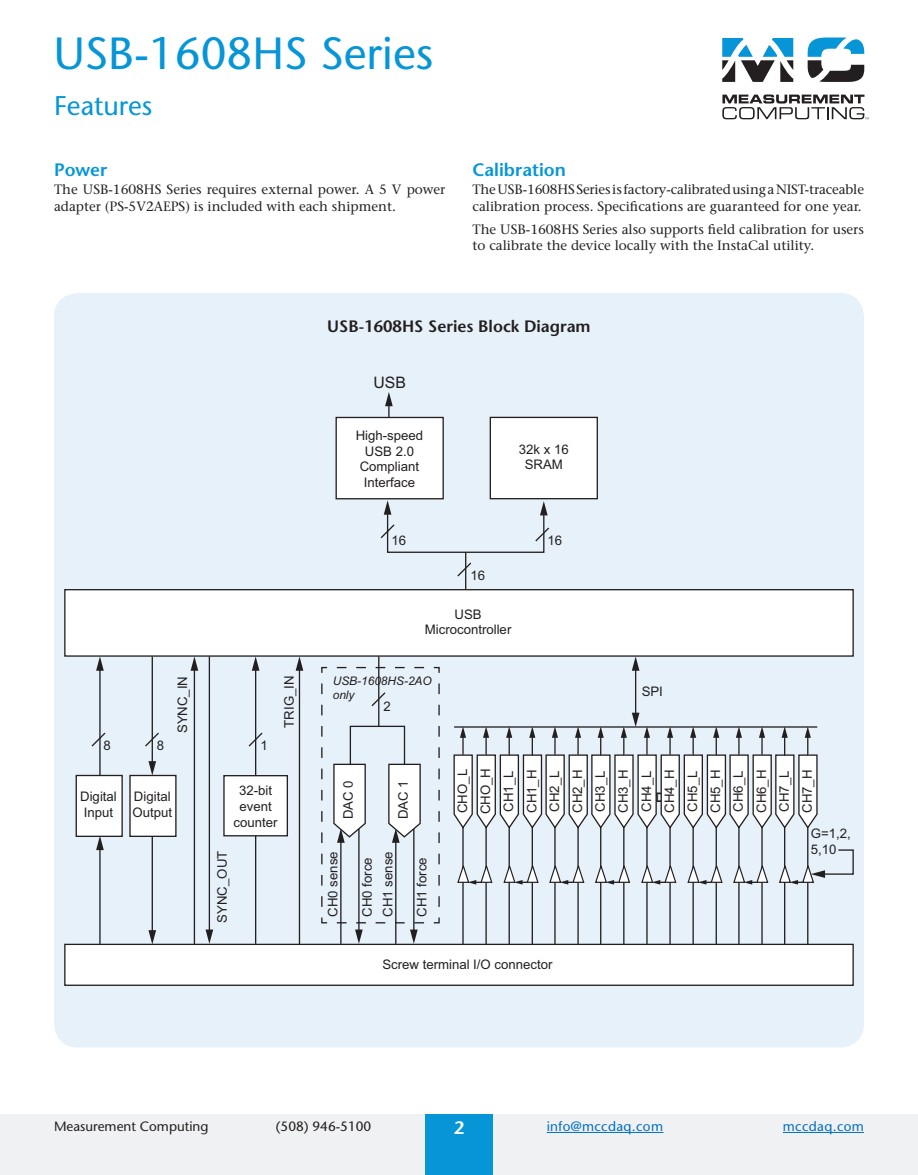
<style>
.page{position:relative;width:918px;height:1175px;background:#fff}
.page>*{position:absolute;margin:0;border:0;box-sizing:border-box;transform-origin:0 0}
.t1{font:45px "Stone Sans";color:#0696d7}
.t2{font:27px "Stone Sans";color:#0696d7}
.t3{font:600 18px "Stone Sans";color:#0696d7}
.t4{font:600 18px "Stone Sans";color:#fff}
.t5{font:600 16.5px "Stone Sans";color:#231f20}
.t6{font:15.9px "Arial";color:#231f20}
.t7{font:13.5px/16.2px "Stone Serif";color:#231f20}
.t8{font:13.5px "Stone Sans";color:#231f20}
.t9{font:13.5px "Stone Sans";letter-spacing:.025em;color:#0070c0}
.t10{font:13.2px/23px "Arial";color:#231f20;text-align:center}
.t11{font:700 13.2px "Arial";color:#231f20}
.t12{font:italic 11.85px/14.2px "Arial";color:#231f20}
</style>
<div class="page">
<svg style="left:722px;top:94px;width:147px;height:25px"></svg>
<svg style="left:722px;top:38px;width:71px;height:44px"></svg>
<svg style="left:808px;top:38px;width:56px;height:44px"></svg>
<div style="left:0;top:1114px;width:918px;height:60px;background:#f0f1f2"></div>
<div style="left:425px;top:1114px;width:68px;height:60px;background:#0696d7"></div>
<hr style="left:547px;top:1132px;width:116px;height:1px;background:#0070c0">
<hr style="left:783px;top:1132px;width:81px;height:1px;background:#0070c0">
<div style="left:54px;top:293px;width:810px;height:754px;background:#e6f1f9;border-radius:24px"></div>
<div style="left:65px;top:589px;width:788px;height:67px;background:#fff"></div>
<div style="left:64px;top:589px;width:790px;height:67px;border:1px solid #231f20"></div>
<svg style="left:385px;top:392px;width:8px;height:25px"></svg>
<div style="left:336px;top:417px;width:108px;height:82px;background:#fff;border:1px solid #231f20"></div>
<div style="left:490px;top:417px;width:108px;height:82px;background:#fff;border:1px solid #231f20"></div>
<div style="left:76px;top:775px;width:47px;height:62px;background:#fff;border:1px solid #231f20"></div>
<svg style="left:380px;top:500px;width:170px;height:78px"></svg>
<hr style="left:465px;top:552px;width:1px;height:37px;background:#231f20">
<div style="left:223px;top:775px;width:65px;height:61px;background:#fff;border:1px solid #231f20"></div>
<hr style="left:299px;top:668px;width:1px;height:276px;background:#231f20">
<svg style="left:296px;top:656px;width:7px;height:14px"></svg>
<hr style="left:635px;top:668px;width:1px;height:47px;background:#231f20">
<svg style="left:632px;top:656px;width:7px;height:14px"></svg>
<svg style="left:90px;top:656px;width:174px;height:287px"></svg>
<hr style="left:378px;top:656px;width:1px;height:71px;background:#231f20">
<hr style="left:462px;top:827px;width:2px;height:120px;background:#231f20">
<hr style="left:485px;top:827px;width:2px;height:120px;background:#231f20">
<hr style="left:509px;top:827px;width:1px;height:120px;background:#231f20">
<hr style="left:532px;top:827px;width:1px;height:120px;background:#231f20">
<hr style="left:554px;top:827px;width:2px;height:120px;background:#231f20">
<hr style="left:577px;top:827px;width:2px;height:120px;background:#231f20">
<hr style="left:600px;top:827px;width:1px;height:120px;background:#231f20">
<hr style="left:623px;top:827px;width:1px;height:120px;background:#231f20">
<hr style="left:646px;top:827px;width:2px;height:120px;background:#231f20">
<hr style="left:669px;top:827px;width:2px;height:120px;background:#231f20">
<hr style="left:693px;top:827px;width:1px;height:120px;background:#231f20">
<hr style="left:716px;top:827px;width:1px;height:120px;background:#231f20">
<hr style="left:738px;top:827px;width:2px;height:120px;background:#231f20">
<hr style="left:761px;top:827px;width:2px;height:120px;background:#231f20">
<hr style="left:784px;top:827px;width:1px;height:120px;background:#231f20">
<hr style="left:807px;top:827px;width:1px;height:120px;background:#231f20">
<svg style="left:453px;top:725px;width:365px;height:199px"></svg>
<svg style="left:321px;top:666px;width:119px;height:277px"></svg>
<div style="left:64px;top:943px;width:790px;height:43px;background:#fff;border:1px solid #231f20"></div>
<svg style="left:778px;top:848px;width:76px;height:36px"></svg>
<h1 class="t1" style="left:54px;top:26px;width:381px">USB-1608HS Series</h1>
<h2 class="t2" style="left:54px;top:89px;width:100px">Features</h2>
<h3 class="t3" style="left:54px;top:158px;width:55px">Power</h3>
<p class="t7" style="left:54px;top:182px;width:393px">The USB-1608HS Series requires external power. A 5 V power adapter (PS-5V2AEPS) is included with each shipment.</p>
<h3 class="t3" style="left:472px;top:158px;width:95px">Calibration</h3>
<p class="t7" style="left:472px;top:182px;width:393px">The USB-1608HS Series is factory-calibrated using a NIST-traceable calibration process. Specifications are guaranteed for one year.</p>
<p class="t7" style="left:472px;top:221px;width:393px">The USB-1608HS Series also supports field calibration for users to calibrate the device locally with the InstaCal utility.</p>
<p class="t5" style="left:327px;top:317px;width:265px">USB-1608HS Series Block Diagram</p>
<p class="t6" style="left:373px;top:372px;width:34px">USB</p>
<p class="t10" style="left:356px;top:427px;width:69px;line-height:15.9px">High-speed<br>USB 2.0<br>Compliant<br>Interface</p>
<p class="t10" style="left:519px;top:441px;width:51px;line-height:15.9px">32k x 16<br>SRAM</p>
<p class="t10" style="left:391px;top:529px;width:16px">16</p>
<p class="t10" style="left:548px;top:529px;width:16px">16</p>
<p class="t10" style="left:471px;top:564px;width:16px">16</p>
<p class="t10" style="left:103px;top:734px;width:9px">8</p>
<p class="t10" style="left:157px;top:734px;width:9px">8</p>
<p class="t10" style="left:171px;top:733px;width:59px;rotate:-90deg">SYNC_IN</p>
<p class="t10" style="left:278px;top:727px;width:54px;rotate:-90deg">TRIG_IN</p>
<p class="t10" style="left:261px;top:734px;width:9px">1</p>
<p class="t10" style="left:80px;top:789px;width:38px;line-height:15.9px;text-align:left">Digital<br>Input</p>
<p class="t10" style="left:132px;top:789px;width:41px;line-height:15.9px;text-align:left">Digital<br>Output</p>
<p class="t10" style="left:234px;top:782px;width:46px;line-height:15.9px">32-bit event counter</p>
<p class="t10" style="left:211px;top:922px;width:73px;rotate:-90deg">SYNC_OUT</p>
<p class="t10" style="left:425px;top:606px;width:88px;line-height:15.9px">USB<br>Microcontroller</p>
<p class="t12" style="left:333px;top:673px;width:101px">USB-1608HS-2AO only</p>
<p class="t10" style="left:384px;top:695px;width:9px">2</p>
<p class="t10" style="left:642px;top:679px;width:23px">SPI</p>
<p class="t10" style="left:337px;top:819px;width:40px;rotate:-90deg">DAC 0</p>
<p class="t10" style="left:392px;top:819px;width:40px;rotate:-90deg">DAC 1</p>
<p class="t10" style="left:321px;top:916px;width:67px;rotate:-90deg">CH0 sense</p>
<p class="t10" style="left:356px;top:916px;width:61px;rotate:-90deg">CH0 force</p>
<p class="t10" style="left:376px;top:916px;width:67px;rotate:-90deg">CH1 sense</p>
<p class="t10" style="left:411px;top:916px;width:61px;rotate:-90deg">CH1 force</p>
<p class="t10" style="left:451px;top:814px;width:48px;text-align:left;rotate:-90deg">CHO_L<br>CHO_H<br>CH1_L<br>CH1_H<br>CH2_L<br>CH2_H<br>CH3_L<br>CH3_H<br>CH4_L<br>CH4_H<br>CH5_L<br>CH5_H<br>CH6_L<br>CH6_H<br>CH7_L<br>CH7_H</p>
<p class="t11" style="left:642px;top:789px;width:35px">A/D 6</p>
<p class="t10" style="left:811px;top:826px;width:41px;line-height:15.9px;text-align:left">G=1,2,<br>5,10</p>
<p class="t10" style="left:382px;top:953px;width:172px">Screw terminal I/O connector</p>
<p class="t8" style="left:54px;top:1118px;width:156px">Measurement Computing</p>
<p class="t8" style="left:276px;top:1118px;width:97px">(508) 946-5100</p>
<h3 class="t4" style="left:454px;top:1117px;width:12px">2</h3>
<p class="t9" style="left:547px;top:1118px;width:118px">info@mccdaq.com</p>
<p class="t9" style="left:783px;top:1118px;width:83px">mccdaq.com</p>
</div>
